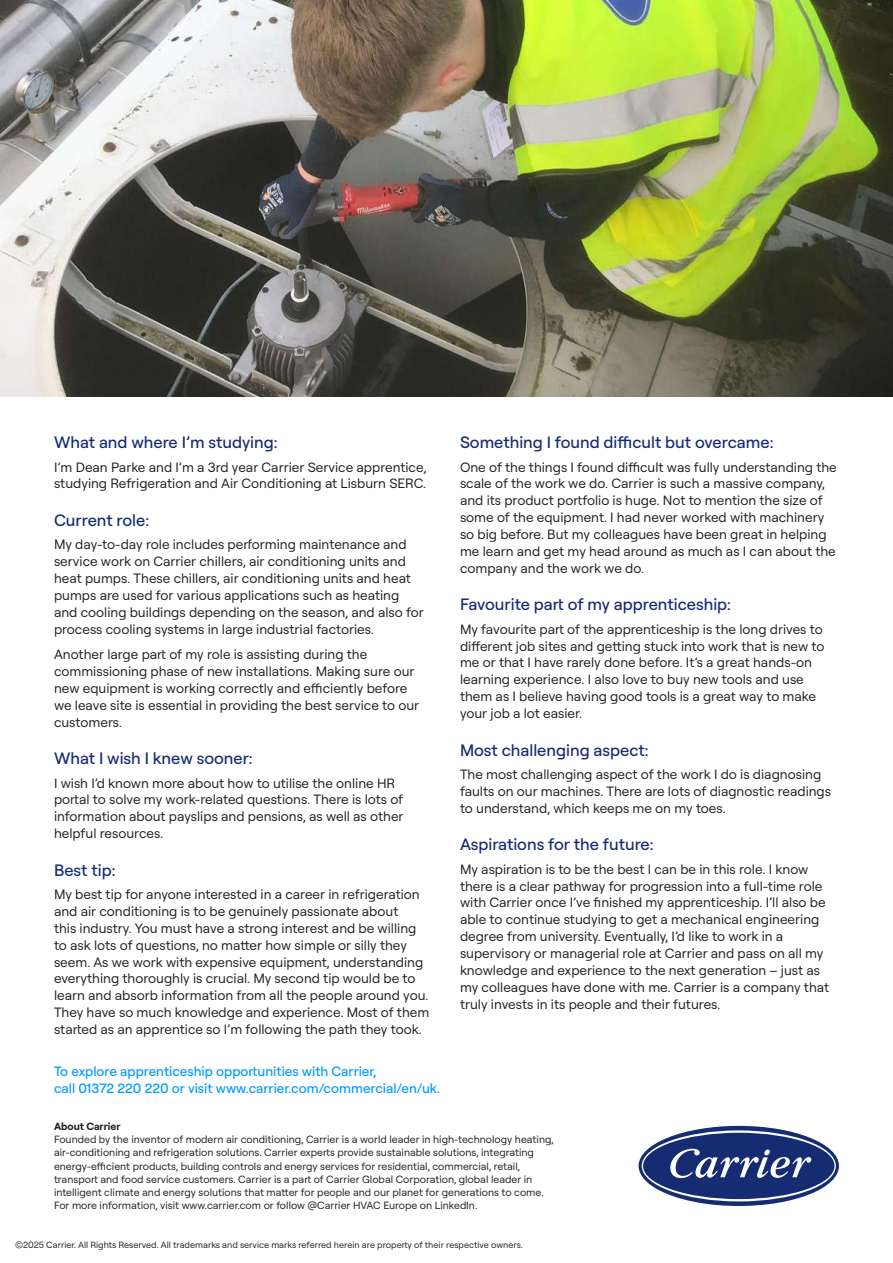
<style>
.page{position:relative;width:893px;height:1263px;background:#fff}
.page>*{position:absolute;margin:0;border:0;box-sizing:border-box;transform-origin:0 0}
.t1{font:500 16.5px "Roobert";color:#152c73}
.t2{font:13.5px/16.8px "Roobert";color:#231f20}
.t3{font:500 13.5px/16.8px "Roobert";color:#009cff}
.t4{font:10.5px/13.2px "Roobert";color:#231f20}
.t5{font:700 10.5px "Roobert";color:#231f20}
.t6{font:9px "Roobert";color:#231f20}
</style>
<div class="page">
<img style="left:0;top:0;width:893px;height:396px">
<div style="left:639px;top:1126px;width:200px;height:80px;background:#152c73;border-radius:50%"></div>
<svg style="left:642px;top:1130px;width:194px;height:71px"></svg>
<p class="t1" style="left:54px;top:430px;width:225px">What and where I’m studying:</p>
<p class="t2" style="left:54px;top:457px;width:374px">I’m Dean Parke and I’m a 3rd year Carrier Service apprentice, studying Refrigeration and Air Conditioning at Lisburn SERC.</p>
<p class="t1" style="left:54px;top:508px;width:97px">Current role:</p>
<p class="t2" style="left:54px;top:535px;width:371px">My day-to-day role includes performing maintenance and service work on Carrier chillers, air conditioning units and heat pumps. These chillers, air conditioning units and heat pumps are used for various applications such as heating and cooling buildings depending on the season, and also for process cooling systems in large industrial factories.</p>
<p class="t2" style="left:54px;top:645px;width:367px">Another large part of my role is assisting during the commissioning phase of new installations. Making sure our new equipment is working correctly and efficiently before we leave site is essential in providing the best service to our customers.</p>
<p class="t1" style="left:54px;top:746px;width:200px">What I wish I knew sooner:</p>
<p class="t2" style="left:54px;top:773px;width:351px">I wish I’d known more about how to utilise the online HR portal to solve my work-related questions. There is lots of information about payslips and pensions, as well as other helpful resources.</p>
<p class="t1" style="left:54px;top:857px;width:63px">Best tip:</p>
<p class="t2" style="left:54px;top:885px;width:377px">My best tip for anyone interested in a career in refrigeration and air conditioning is to be genuinely passionate about<br>this industry. You must have a strong interest and be willing to ask lots of questions, no matter how simple or silly they seem. As we work with expensive equipment, understanding everything thoroughly is crucial. My second tip would be to learn and absorb information from all the people around you.<br>They have so much knowledge and experience. Most of them started as an apprentice so I’m following the path they took.</p>
<p class="t3" style="left:54px;top:1062px;width:388px">To explore apprenticeship opportunities with Carrier,<br>call 01372 220 220 or visit www.carrier.com/commercial/en/uk.</p>
<p class="t1" style="left:460px;top:430px;width:315px">Something I found difficult but overcame:</p>
<p class="t2" style="left:460px;top:457px;width:378px">One of the things I found difficult was fully understanding the scale of the work we do. Carrier is such a massive company, and its product portfolio is huge. Not to mention the size of some of the equipment. I had never worked with machinery so big before. But my colleagues have been great in helping me learn and get my head around as much as I can about the company and the work we do.</p>
<p class="t1" style="left:460px;top:592px;width:273px">Favourite part of my apprenticeship:</p>
<p class="t2" style="left:460px;top:619px;width:366px">My favourite part of the apprenticeship is the long drives to different job sites and getting stuck into work that is new to me or that I have rarely done before. It’s a great hands-on learning experience. I also love to buy new tools and use them as I believe having good tools is a great way to make your job a lot easier.</p>
<p class="t1" style="left:460px;top:737px;width:190px">Most challenging aspect:</p>
<p class="t2" style="left:460px;top:765px;width:373px">The most challenging aspect of the work I do is diagnosing faults on our machines. There are lots of diagnostic readings to understand, which keeps me on my toes.</p>
<p class="t1" style="left:460px;top:832px;width:195px">Aspirations for the future:</p>
<p class="t2" style="left:460px;top:859px;width:371px">My aspiration is to be the best I can be in this role. I know there is a clear pathway for progression into a full-time role with Carrier once I’ve finished my apprenticeship. I’ll also be able to continue studying to get a mechanical engineering degree from university. Eventually, I’d like to work in a supervisory or managerial role at Carrier and pass on all my knowledge and experience to the next generation – just as my colleagues have done with me. Carrier is a company that truly invests in its people and their futures.</p>
<p class="t5" style="left:54px;top:1118px;width:68px">About Carrier</p>
<p class="t4" style="left:54px;top:1132px;width:501px">Founded by the inventor of modern air conditioning, Carrier is a world leader in high-technology heating, air-conditioning and refrigeration solutions. Carrier experts provide sustainable solutions, integrating energy-efficient products, building controls and energy services for residential, commercial, retail, transport and food service customers. Carrier is a part of Carrier Global Corporation, global leader in intelligent climate and energy solutions that matter for people and our planet for generations to come.<br>For more information, visit www.carrier.com or follow @Carrier HVAC Europe on LinkedIn.</p>
<p class="t6" style="left:15px;top:1238px;width:509px">©2025 Carrier. All Rights Reserved. All trademarks and service marks referred herein are property of their respective owners.</p>
</div>
